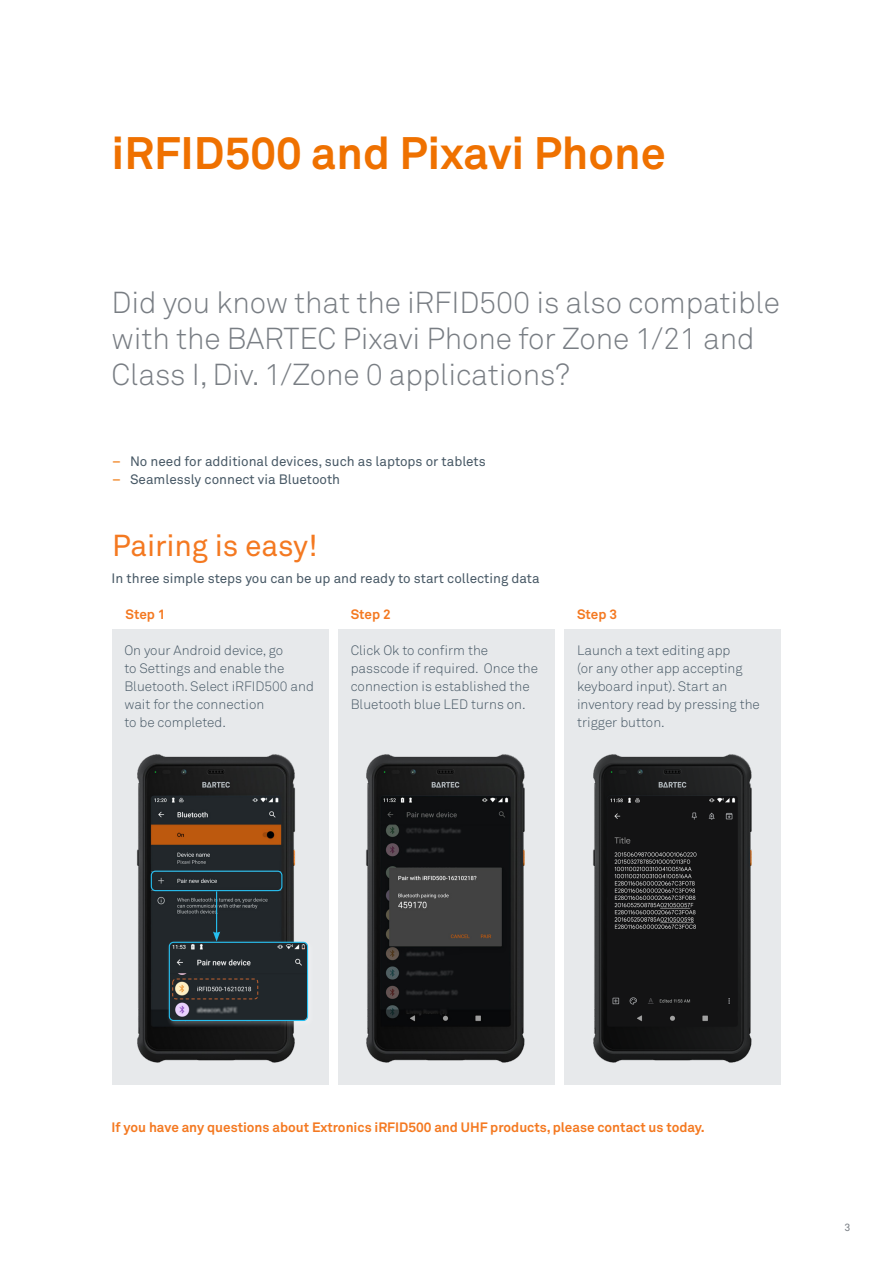
<style>
.page{position:relative;width:893px;height:1263px;background:#fff}
.page>*{position:absolute;margin:0;border:0;box-sizing:border-box;transform-origin:0 0}
.Headline_2___30_36{font:700 45px "Akkurat Pro";color:#ef7100}
.Intro_1____20_24{font:300 30px/36px "Akkurat Pro";letter-spacing:-.005em;color:#787d83}
.Intro_1____20_24-2{font:30px "Akkurat Pro";letter-spacing:-.005em;color:#f47921}
.Copytext_1__standard____9_12{font:300 13.5px/18px "Akkurat Pro";color:#475865}
.Copytext_1__standard____9_12-2{font:13.5px "Akkurat Pro";color:#475865}
.Headline_5___9_12{font:700 13.5px "Akkurat Pro";color:#f47921}
.t1{font:10.5px "Akkurat Pro";color:#787d83}
.s1{color:#ef7100}
</style>
<div class="page">
<div style="left:112px;top:629px;width:216px;height:455px;background:#e7e9eb"></div>
<div style="left:338px;top:629px;width:217px;height:455px;background:#e7e9eb"></div>
<div style="left:564px;top:629px;width:217px;height:455px;background:#e7e9eb"></div>
<img style="left:137px;top:754px;width:159px;height:309px">
<img style="left:366px;top:754px;width:159px;height:309px">
<img style="left:593px;top:754px;width:159px;height:309px">
<div style="left:151px;top:870px;width:131px;height:21px;border:1px solid #26bff0;border-radius:4px"></div>
<div style="left:166px;top:939px;width:149px;height:89px;background:#fff;opacity:.27"></div>
<img style="left:169px;top:942px;width:139px;height:78px">
<div style="left:169px;top:942px;width:139px;height:79px;border:1px solid #26bff0;border-radius:4px"></div>
<hr style="left:216px;top:891px;width:1px;height:43px;background:#26bff0">
<svg style="left:213px;top:931px;width:7px;height:10px"></svg>
<p class="Headline_2___30_36" style="left:112px;top:125px;width:556px">iRFID500 and Pixavi Phone</p>
<p class="Intro_1____20_24" style="left:112px;top:284px;width:670px">Did you know that the iRFID500 is also compatible with the BARTEC Pixavi Phone for Zone 1/21 and<br>Class I, Div. 1/Zone 0 applications?</p>
<p class="Copytext_1__standard____9_12-2" style="left:112px;top:453px;width:375px"><span class="s1">–</span> No need for additional devices, such as laptops or tablets</p>
<p class="Copytext_1__standard____9_12-2" style="left:112px;top:471px;width:230px"><span class="s1">–</span> Seamlessly connect via Bluetooth</p>
<p class="Intro_1____20_24-2" style="left:112px;top:528px;width:207px">Pairing is easy!</p>
<p class="Copytext_1__standard____9_12-2" style="left:112px;top:570px;width:430px">In three simple steps you can be up and ready to start collecting data</p>
<p class="Headline_5___9_12" style="left:126px;top:605px;width:41px">Step 1</p>
<p class="Headline_5___9_12" style="left:351px;top:605px;width:41px">Step 2</p>
<p class="Headline_5___9_12" style="left:577px;top:605px;width:41px">Step 3</p>
<p class="Copytext_1__standard____9_12" style="left:124px;top:641px;width:191px">On your Android device, go<br>to Settings and enable the<br>Bluetooth. Select iRFID500 and wait for the connection<br>to be completed.</p>
<p class="Copytext_1__standard____9_12" style="left:351px;top:641px;width:189px">Click Ok to confirm the passcode if required. Once the connection is established the<br>Bluetooth blue LED turns on.</p>
<p class="Copytext_1__standard____9_12" style="left:577px;top:641px;width:184px">Launch a text editing app<br>(or any other app accepting keyboard input). Start an inventory read by pressing the trigger button.</p>
<p class="Headline_5___9_12" style="left:112px;top:1118px;width:594px">If you have any questions about Extronics iRFID500 and UHF products, please contact us today.</p>
<p class="t1" style="left:845px;top:1221px;width:7px">3</p>
</div>
